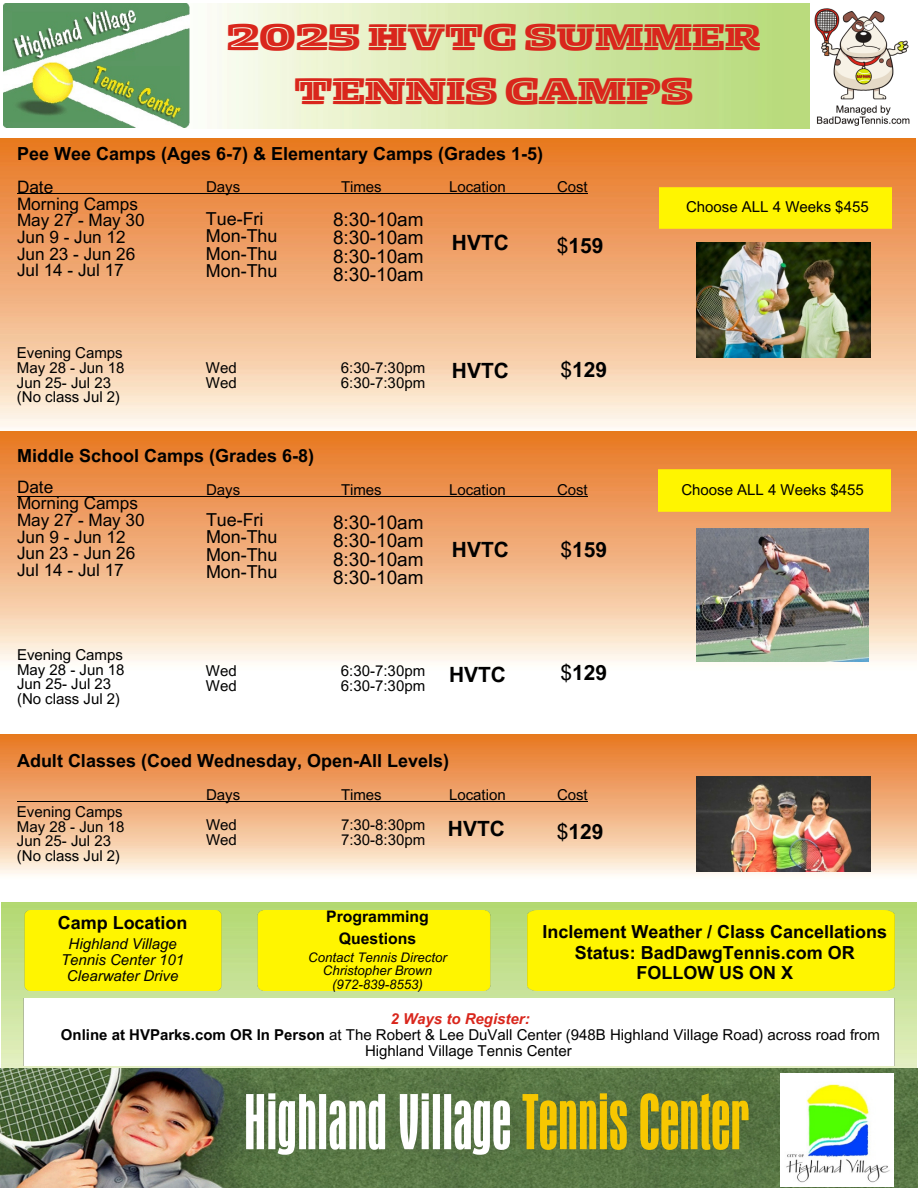
<style>
.page{position:relative;width:918px;height:1188px;background:#fff}
.page>*{position:absolute;margin:0;border:0;box-sizing:border-box;transform-origin:0 0}
.t1{font:39px/54px "Zico Display HL Inline";color:#d9261c;text-align:center}
.t2{font:700 21px "Arial MT Pro";color:#000}
.t3{font:18.9px/18.5px "Arial MT Pro";color:#000;text-align:justify}
.t4{font:700 18px/20.2px "Arial MT Pro";color:#000;text-align:center}
.t5{font:17.85px/17.4px "Arial MT Pro";color:#000}
.t6{font:17.1px/16.8px "Arial MT Pro";color:#000}
.t7{font:700 15.75px/21.8px "Arial MT Pro";color:#000;text-align:center}
.t8{font:15px/14.7px "Arial MT Pro";color:#000}
.t9{font:italic 15px/15.8px "Arial MT Pro";color:#000;text-align:center}
.t10{font:italic 700 15px "Arial MT Pro";color:#d9261c}
.t11{font:italic 13.2px/13.8px "Arial MT Pro";color:#000;text-align:center}
.s1{font-weight:400}
.s2{font-weight:700}
</style>
<div class="page">
<img style="left:1px;top:902px;width:916px;height:166px">
<img style="left:0;top:1068px;width:918px;height:120px">
<div style="left:679px;top:3px;width:238px;height:126px;background:#badb7d"></div>
<img style="left:169px;top:4px;width:555px;height:125px">
<img style="left:3px;top:3px;width:186px;height:124px">
<img style="left:23px;top:998px;width:873px;height:68px">
<img style="left:780px;top:1073px;width:114px;height:114px">
<svg style="left:246px;top:1093px;width:264px;height:62px"></svg>
<svg style="left:523px;top:1093px;width:226px;height:57px;background:#ac9f1e"></svg>
<img style="left:0;top:138px;width:915px;height:302px">
<img style="left:1px;top:432px;width:915px;height:230px">
<img style="left:1px;top:735px;width:915px;height:139px">
<img style="left:697px;top:777px;width:173px;height:94px">
<img style="left:697px;top:528px;width:172px;height:134px">
<img style="left:697px;top:243px;width:173px;height:114px">
<div style="left:24px;top:910px;width:197px;height:80px;background:#fff500"></div>
<div style="left:257px;top:910px;width:233px;height:80px;background:#fff500"></div>
<hr style="left:17px;top:193px;width:570px;height:1px;background:#000">
<hr style="left:17px;top:496px;width:570px;height:1px;background:#000">
<hr style="left:17px;top:801px;width:570px;height:1px;background:#000">
<div style="left:526px;top:910px;width:369px;height:80px;background:#fff500"></div>
<div style="left:658px;top:470px;width:232px;height:42px;background:#fff500"></div>
<div style="left:660px;top:187px;width:231px;height:42px;background:#fff500"></div>
<img style="left:811px;top:3px;width:106px;height:125px">
<p class="t1" style="left:227px;top:10px;width:535px">2025 HVTC SUMMER<br>TENNIS CAMPS</p>
<p class="t4" style="left:17px;top:146px;width:528px">Pee Wee Camps (Ages 6-7) &amp; Elementary Camps (Grades 1-5)</p>
<p class="t6" style="left:17px;top:181px;width:129px">Date<br>Morning Camps<br>May 27 - May 30<br>Jun 9 - Jun 12<br>Jun 23 - Jun 26</p>
<p class="t6" style="left:17px;top:264px;width:108px">Jul 14 - Jul 17</p>
<p class="t8" style="left:206px;top:182px;width:36px">Days</p>
<p class="t5" style="left:206px;top:212px;width:73px">Tue-Fri<br>Mon-Thu<br>Mon-Thu<br>Mon-Thu</p>
<p class="t8" style="left:341px;top:182px;width:42px">Times</p>
<h5 class="t3" style="left:333px;top:212px;width:92px">8:30-10am 8:30-10am 8:30-10am 8:30-10am</h5>
<p class="t8" style="left:449px;top:182px;width:58px">Location</p>
<h2 class="t2" style="left:452px;top:235px;width:59px">HVTC</h2>
<p class="t8" style="left:557px;top:182px;width:32px">Cost</p>
<p class="t2" style="left:557px;top:238px;width:48px"><span class="s1">$</span>159</p>
<p class="t8" style="left:17px;top:348px;width:109px">Evening Camps<br>May 28 - Jun 18<br>Jun 25- Jul 23 (No class Jul 2)</p>
<h1 class="t8" style="left:206px;top:363px;width:32px">Wed<br>Wed</h1>
<h3 class="t4" style="left:17px;top:448px;width:299px">Middle School Camps (Grades 6-8)</h3>
<h2 class="t8" style="left:341px;top:363px;width:86px">6:30-7:30pm<br>6:30-7:30pm</h2>
<p class="t6" style="left:17px;top:480px;width:129px">Date<br>Morning Camps<br>May 27 - May 30<br>Jun 9 - Jun 12<br>Jun 23 - Jun 26</p>
<p class="t6" style="left:17px;top:564px;width:108px">Jul 14 - Jul 17</p>
<p class="t8" style="left:17px;top:649px;width:109px">Evening Camps<br>May 28 - Jun 18<br>Jun 25- Jul 23 (No class Jul 2)</p>
<p class="t8" style="left:206px;top:484px;width:36px">Days</p>
<h3 class="t8" style="left:341px;top:484px;width:42px">Times</h3>
<h3 class="t5" style="left:206px;top:513px;width:73px">Tue-Fri<br>Mon-Thu<br>Mon-Thu<br>Mon-Thu</h3>
<h2 class="t3" style="left:333px;top:515px;width:92px">8:30-10am 8:30-10am 8:30-10am 8:30-10am</h2>
<p class="t8" style="left:206px;top:665px;width:32px">Wed<br>Wed</p>
<h3 class="t8" style="left:341px;top:665px;width:86px">6:30-7:30pm<br>6:30-7:30pm</h3>
<p class="t2" style="left:452px;top:363px;width:59px">HVTC</p>
<p class="t2" style="left:560px;top:362px;width:48px"><span class="s1">$</span>129</p>
<h3 class="t8" style="left:449px;top:484px;width:58px">Location</h3>
<p class="t8" style="left:557px;top:484px;width:32px">Cost</p>
<p class="t2" style="left:452px;top:542px;width:59px">HVTC</p>
<p class="t2" style="left:560px;top:542px;width:48px"><span class="s1">$</span>159</p>
<h4 class="t2" style="left:449px;top:667px;width:59px">HVTC</h4>
<p class="t2" style="left:560px;top:665px;width:48px"><span class="s1">$</span>129</p>
<p class="t4" style="left:17px;top:753px;width:434px">Adult Classes (Coed Wednesday, Open-All Levels)</p>
<p class="t8" style="left:17px;top:806px;width:109px">Evening Camps<br>May 28 - Jun 18<br>Jun 25- Jul 23 (No class Jul 2)</p>
<h4 class="t8" style="left:206px;top:789px;width:36px">Days</h4>
<h5 class="t8" style="left:206px;top:819px;width:32px">Wed<br>Wed</h5>
<p class="t8" style="left:341px;top:789px;width:42px">Times</p>
<p class="t8" style="left:341px;top:819px;width:86px">7:30-8:30pm<br>7:30-8:30pm</p>
<p class="t8" style="left:449px;top:789px;width:58px">Location</p>
<h4 class="t8" style="left:557px;top:789px;width:32px">Cost</h4>
<h2 class="t2" style="left:448px;top:820px;width:59px">HVTC</h2>
<p class="t2" style="left:557px;top:824px;width:48px"><span class="s1">$</span>129</p>
<h5 class="t8" style="left:686px;top:201px;width:184px">Choose ALL 4 Weeks $455</h5>
<p class="t8" style="left:681px;top:485px;width:184px">Choose ALL 4 Weeks $455</p>
<p class="t4" style="left:58px;top:915px;width:131px">Camp Location</p>
<p class="t9" style="left:61px;top:938px;width:125px">Highland Village<br>Tennis Center 101<br>Clearwater Drive</p>
<h5 class="t7" style="left:326px;top:908px;width:104px">Programming<br>Questions</h5>
<h3 class="t11" style="left:308px;top:952px;width:140px">Contact Tennis Director<br>Christopher Brown (972-839-8553)</h3>
<h2 class="t4" style="left:542px;top:924px;width:346px">Inclement Weather / Class Cancellations<br>Status: BadDawgTennis.com OR<br>FOLLOW US ON X</h2>
<p class="t10" style="left:391px;top:1014px;width:141px">2 Ways to Register:</p>
<p class="t8" style="left:61px;top:1029px;width:821px;line-height:15.8px;text-align:center"><span class="s2">Online at HVParks.com OR In Person</span> at The Robert &amp; Lee DuVall Center (948B Highland Village Road) across road from<br>Highland Village Tennis Center</p>
</div>
